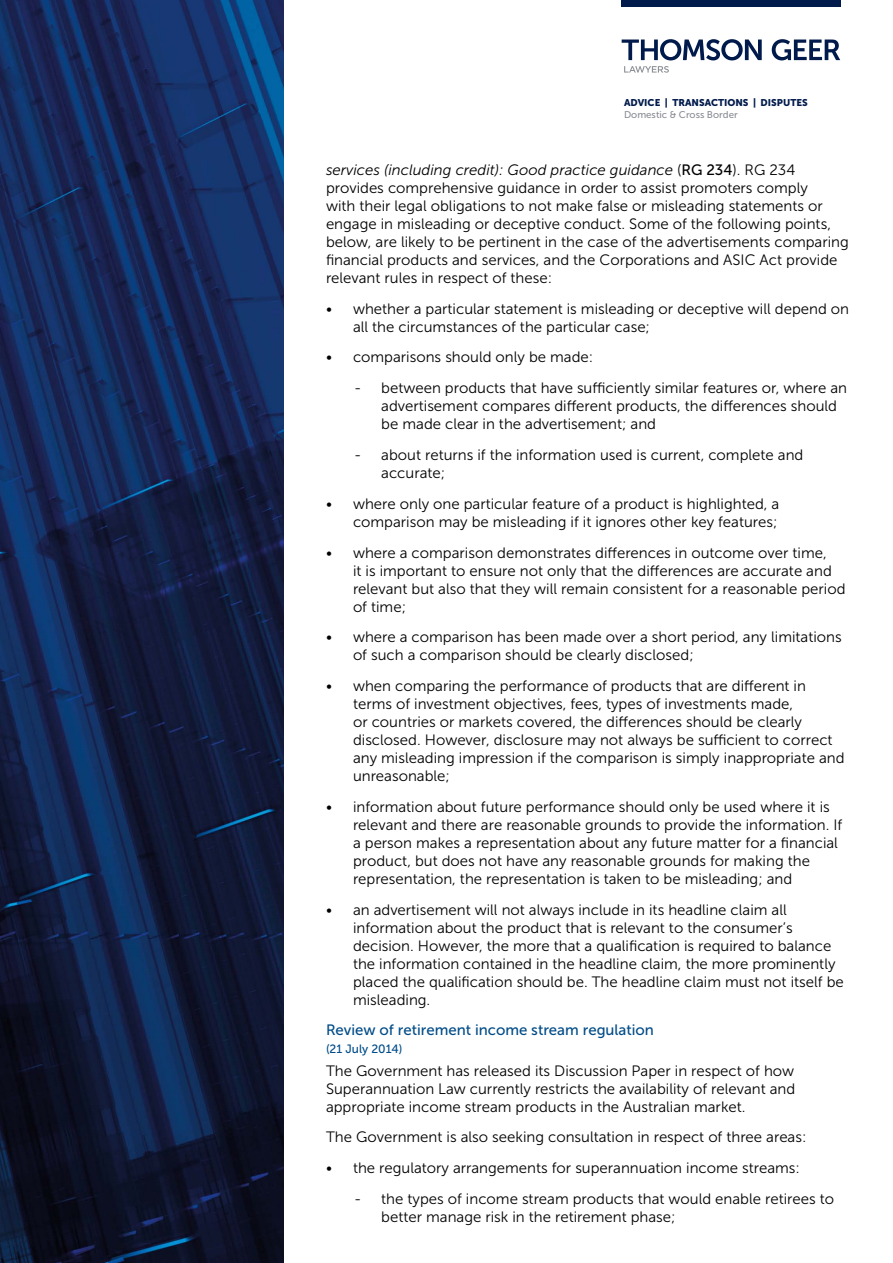
<style>
.page{position:relative;width:893px;height:1263px;background:#fff}
.page>*{position:absolute;margin:0;border:0;box-sizing:border-box;transform-origin:0 0}
.t1{font:15px/18px "Museo Sans 300";color:#000}
.t2{font:15px "Museo Sans 500";color:#004c88}
.t3{font:12px "Museo Sans 500";color:#004c88}
.t4{font:9.75px "Museo Sans 900";color:#001a4b}
.t5{font:9.75px "Museo Sans 500";color:#8a8e95}
.s1{font-style:italic}
.s2{font-family:"Museo Sans 500"}
</style>
<div class="page">
<img style="left:0;top:0;width:283px;height:1263px">
<svg style="left:622px;top:39px;width:218px;height:21px"></svg>
<svg style="left:624px;top:66px;width:45px;height:7px"></svg>
<div style="left:622px;top:0;width:219px;height:6px;background:#001a4b"></div>
<p class="t4" style="left:624px;top:97px;width:185px">ADVICE | TRANSACTIONS | DISPUTES</p>
<p class="t5" style="left:624px;top:109px;width:115px">Domestic &amp; Cross Border</p>
<p class="t1" style="left:326px;top:161px;width:524px"><span class="s1">services (including credit): Good practice guidance</span> (<span class="s2">RG 234</span>). RG 234 provides comprehensive guidance in order to assist promoters comply<br>with their legal obligations to not make false or misleading statements or engage in misleading or deceptive conduct. Some of the following points, below, are likely to be pertinent in the case of the advertisements comparing financial products and services, and the Corporations and ASIC Act provide relevant rules in respect of these:</p>
<p class="t1" style="left:353px;top:300px;width:498px;text-indent:-27px">• whether a particular statement is misleading or deceptive will depend on all the circumstances of the particular case;</p>
<p class="t1" style="left:326px;top:348px;width:269px">• comparisons should only be made:</p>
<p class="t1" style="left:381px;top:379px;width:467px;text-indent:-27px">- between products that have sufficiently similar features or, where an advertisement compares different products, the differences should be made clear in the advertisement; and</p>
<p class="t1" style="left:381px;top:446px;width:424px;text-indent:-27px">- about returns if the information used is current, complete and accurate;</p>
<p class="t1" style="left:326px;top:495px;width:455px;text-align:right">• where only one particular feature of a product is highlighted, a comparison may be misleading if it ignores other key features;</p>
<p class="t1" style="left:353px;top:543px;width:494px;text-indent:-27px">• where a comparison demonstrates differences in outcome over time,<br>it is important to ensure not only that the differences are accurate and relevant but also that they will remain consistent for a reasonable period of time;</p>
<p class="t1" style="left:353px;top:628px;width:490px;text-indent:-27px">• where a comparison has been made over a short period, any limitations of such a comparison should be clearly disclosed;</p>
<p class="t1" style="left:353px;top:677px;width:493px;text-indent:-27px">• when comparing the performance of products that are different in terms of investment objectives, fees, types of investments made,<br>or countries or markets covered, the differences should be clearly disclosed. However, disclosure may not always be sufficient to correct any misleading impression if the comparison is simply inappropriate and unreasonable;</p>
<p class="t1" style="left:353px;top:798px;width:491px;text-indent:-27px">• information about future performance should only be used where it is relevant and there are reasonable grounds to provide the information. If a person makes a representation about any future matter for a financial product, but does not have any reasonable grounds for making the representation, the representation is taken to be misleading; and</p>
<p class="t1" style="left:353px;top:900px;width:492px;text-indent:-27px">• an advertisement will not always include in its headline claim all information about the product that is relevant to the consumer’s decision. However, the more that a qualification is required to balance the information contained in the headline claim, the more prominently placed the qualification should be. The headline claim must not itself be misleading.</p>
<p class="t2" style="left:326px;top:1022px;width:329px">Review of retirement income stream regulation</p>
<p class="t3" style="left:326px;top:1043px;width:78px">(21 July 2014)</p>
<p class="t1" style="left:326px;top:1061px;width:471px;text-align:justify">The Government has released its Discussion Paper in respect of how Superannuation Law currently restricts the availability of relevant and appropriate income stream products in the Australian market.</p>
<p class="t1" style="left:326px;top:1128px;width:482px">The Government is also seeking consultation in respect of three areas:</p>
<p class="t1" style="left:326px;top:1159px;width:475px">• the regulatory arrangements for superannuation income streams:</p>
<p class="t1" style="left:381px;top:1190px;width:454px;text-indent:-27px">- the types of income stream products that would enable retirees to better manage risk in the retirement phase;</p>
</div>
